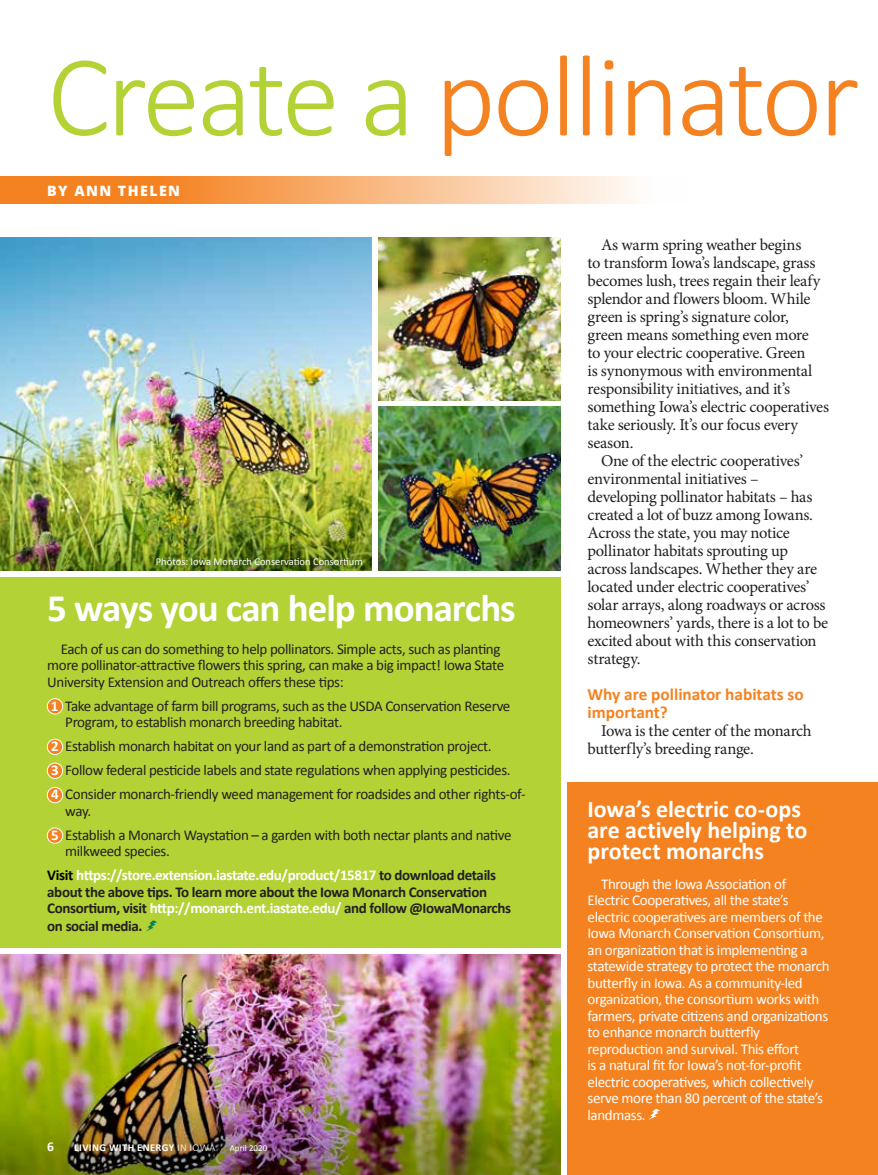
<style>
.page{position:relative;width:878px;height:1175px;background:#fff}
.page>*{position:absolute;margin:0;border:0;box-sizing:border-box;transform-origin:0 0}
.t1{font:300 117px "Calibri";letter-spacing:-.025em;color:#f58220}
.t2{font:700 39px "Calibri";letter-spacing:-.025em;color:#fff}
.t3{font:700 24px/21px "Calibri";color:#fff}
.t4{font:700 17.25px/18px "Calibri";color:#f58220}
.t5{font:16.5px/18px "Minion Pro";letter-spacing:-.02em;color:#231f20}
.t6{font:15px/16.5px "Calibri";letter-spacing:-.025em;color:#231f20}
.t7{font:15px/16.5px "Calibri";letter-spacing:-.025em;color:#fff}
.t8{font:700 15px/16.5px "Calibri";letter-spacing:-.025em;color:#231f20}
.t9{font:700 15px/24px "Calibri";letter-spacing:-.025em;color:#fff}
.t10{font:800 14.25px "Open Sans";letter-spacing:.1em;color:#fff}
.t11{font:700 13.5px "Calibri";color:#fff}
.t12{font:10.5px "Calibri";color:#fff}
.t13{font:700 10.5px "Calibri";letter-spacing:.04em;color:#fff}
.t14{font:9px "Calibri";color:#fff}
.s1{color:#b3d235}
.s2{font-weight:700;color:#fff}
.s3{font-weight:400;color:#231f20}
.s4{color:#000}
.s5{color:#231f20}
.s6{color:#fff}
.s7{font-weight:300}
</style>
<div class="page">
<img style="left:0;top:954px;width:560px;height:220px">
<div style="left:567px;top:782px;width:311px;height:392px;background:#f58220"></div>
<div style="left:0;top:577px;width:560px;height:370px;background:#b3d235"></div>
<svg style="left:0;top:176px;width:635px;height:27px;background:#f8ae6f"></svg>
<svg style="left:649px;top:1108px;width:11px;height:11px"></svg>
<img style="left:0;top:238px;width:371px;height:332px">
<img style="left:378px;top:238px;width:182px;height:162px">
<img style="left:378px;top:407px;width:182px;height:163px">
<div style="left:47px;top:698px;width:16px;height:16px;background:#f58220;border-radius:50%"></div>
<div style="left:47px;top:698px;width:16px;height:16px;border:1px solid #fff;border-radius:50%"></div>
<div style="left:47px;top:739px;width:16px;height:15px;background:#f58220;border-radius:50%"></div>
<div style="left:47px;top:738px;width:16px;height:17px;border:1px solid #fff;border-radius:50%"></div>
<div style="left:47px;top:763px;width:16px;height:15px;background:#f58220;border-radius:50%"></div>
<div style="left:47px;top:762px;width:16px;height:17px;border:1px solid #fff;border-radius:50%"></div>
<div style="left:47px;top:787px;width:16px;height:15px;background:#f58220;border-radius:50%"></div>
<div style="left:47px;top:787px;width:16px;height:16px;border:1px solid #fff;border-radius:50%"></div>
<div style="left:47px;top:828px;width:16px;height:15px;background:#f58220;border-radius:50%"></div>
<div style="left:47px;top:827px;width:16px;height:16px;border:1px solid #fff;border-radius:50%"></div>
<svg style="left:146px;top:920px;width:11px;height:11px"></svg>
<h1 class="t1" style="left:47px;top:24px;width:813px"><span class="s1">Create a</span> pollinator</h1>
<p class="t10" style="left:47px;top:180px;width:134px">BY ANN THELEN</p>
<p class="t12" style="left:156px;top:555px;width:208px">Photos: Iowa Monarch Conservation Consortium</p>
<h2 class="t2" style="left:47px;top:583px;width:470px">5 ways you can help monarchs</h2>
<p class="t6" style="left:47px;top:640px;width:458px;text-indent:13px">Each of us can do something to help pollinators. Simple acts, such as planting more pollinator-attractive flowers this spring, can make a big impact! Iowa State<br>University Extension and Outreach offers these tips:</p>
<p class="t6" style="left:65px;top:697px;width:446px;text-indent:-14px"><span class="s2">1</span> Take advantage of farm bill programs, such as the USDA Conservation Reserve<br>Program, to establish monarch breeding habitat.</p>
<p class="t6" style="left:51px;top:734px;width:476px;line-height:24px"><span class="s2">2</span> Establish monarch habitat on your land as part of a demonstration project.<br><span class="s2">3</span> Follow federal pesticide labels and state regulations when applying pesticides.<br><span class="s2">4</span> Consider monarch-friendly weed management for roadsides and other rights-of-</p>
<p class="t6" style="left:51px;top:799px;width:462px;line-height:24px;text-indent:14px">way.<br><span class="s2">5</span> Establish a Monarch Waystation – a garden with both nectar plants and native</p>
<p class="t9" style="left:47px;top:839px;width:450px;text-indent:18px"><span class="s3">milkweed species.<br></span><span class="s4">Visit</span> https://store.extension.iastate.edu/product/15817 <span class="s5">to download details</span></p>
<p class="t8" style="left:47px;top:883px;width:465px">about the above tips. To learn more about the Iowa Monarch Conservation<br>Consortium, visit <span class="s6">http://monarch.ent.iastate.edu/</span> and follow @IowaMonarchs</p>
<p class="t8" style="left:47px;top:918px;width:97px">on social media.</p>
<p class="t11" style="left:47px;top:1138px;width:8px">6</p>
<p class="t13" style="left:74px;top:1141px;width:142px">LIVING WITH ENERGY <span class="s7">IN IOWA</span></p>
<p class="t14" style="left:230px;top:1142px;width:39px">April 2020</p>
<p class="t5" style="left:601px;top:236px;width:202px">As warm spring weather begins</p>
<p class="t5" style="left:587px;top:254px;width:229px">to transform Iowa’s landscape, grass</p>
<p class="t5" style="left:587px;top:272px;width:234px">becomes lush, trees regain their leafy</p>
<p class="t5" style="left:587px;top:290px;width:224px">splendor and flowers bloom. While</p>
<p class="t5" style="left:587px;top:308px;width:203px">green is spring’s signature color,</p>
<p class="t5" style="left:587px;top:326px;width:223px">green means something even more</p>
<p class="t5" style="left:587px;top:344px;width:219px">to your electric cooperative. Green</p>
<p class="t5" style="left:587px;top:362px;width:226px">is synonymous with environmental</p>
<p class="t5" style="left:587px;top:380px;width:204px">responsibility initiatives, and it’s</p>
<p class="t5" style="left:587px;top:398px;width:243px">something Iowa’s electric cooperatives</p>
<p class="t5" style="left:587px;top:416px;width:212px">take seriously. It’s our focus every</p>
<p class="t5" style="left:587px;top:434px;width:47px">season.</p>
<p class="t5" style="left:601px;top:452px;width:203px">One of the electric cooperatives’</p>
<p class="t5" style="left:587px;top:470px;width:173px">environmental initiatives –</p>
<p class="t5" style="left:587px;top:488px;width:226px">developing pollinator habitats – has</p>
<p class="t5" style="left:587px;top:506px;width:227px">created a lot of buzz among Iowans.</p>
<p class="t5" style="left:587px;top:524px;width:204px">Across the state, you may notice</p>
<p class="t5" style="left:587px;top:542px;width:202px">pollinator habitats sprouting up</p>
<p class="t5" style="left:587px;top:560px;width:231px">across landscapes. Whether they are</p>
<p class="t5" style="left:587px;top:578px;width:223px">located under electric cooperatives’</p>
<p class="t5" style="left:587px;top:596px;width:239px">solar arrays, along roadways or across</p>
<p class="t5" style="left:587px;top:614px;width:242px">homeowners’ yards, there is a lot to be</p>
<p class="t5" style="left:587px;top:632px;width:230px">excited about with this conservation</p>
<p class="t5" style="left:587px;top:650px;width:54px">strategy.</p>
<p class="t4" style="left:587px;top:685px;width:218px">Why are pollinator habitats so important?</p>
<p class="t5" style="left:587px;top:722px;width:226px;text-indent:13px">Iowa is the center of the monarch butterfly’s breeding range.</p>
<h3 class="t3" style="left:587px;top:798px;width:221px">Iowa’s electric co-ops are actively helping to protect monarchs</h3>
<p class="t7" style="left:587px;top:875px;width:243px;text-indent:14px">Through the Iowa Association of Electric Cooperatives, all the state’s electric cooperatives are members of the Iowa Monarch Conservation Consortium, an organization that is implementing a statewide strategy to protect the monarch butterfly in Iowa. As a community-led organization, the consortium works with farmers, private citizens and organizations to enhance monarch butterfly reproduction and survival. This effort<br>is a natural fit for Iowa’s not-for-profit electric cooperatives, which collectively serve more than 80 percent of the state’s landmass.</p>
</div>
